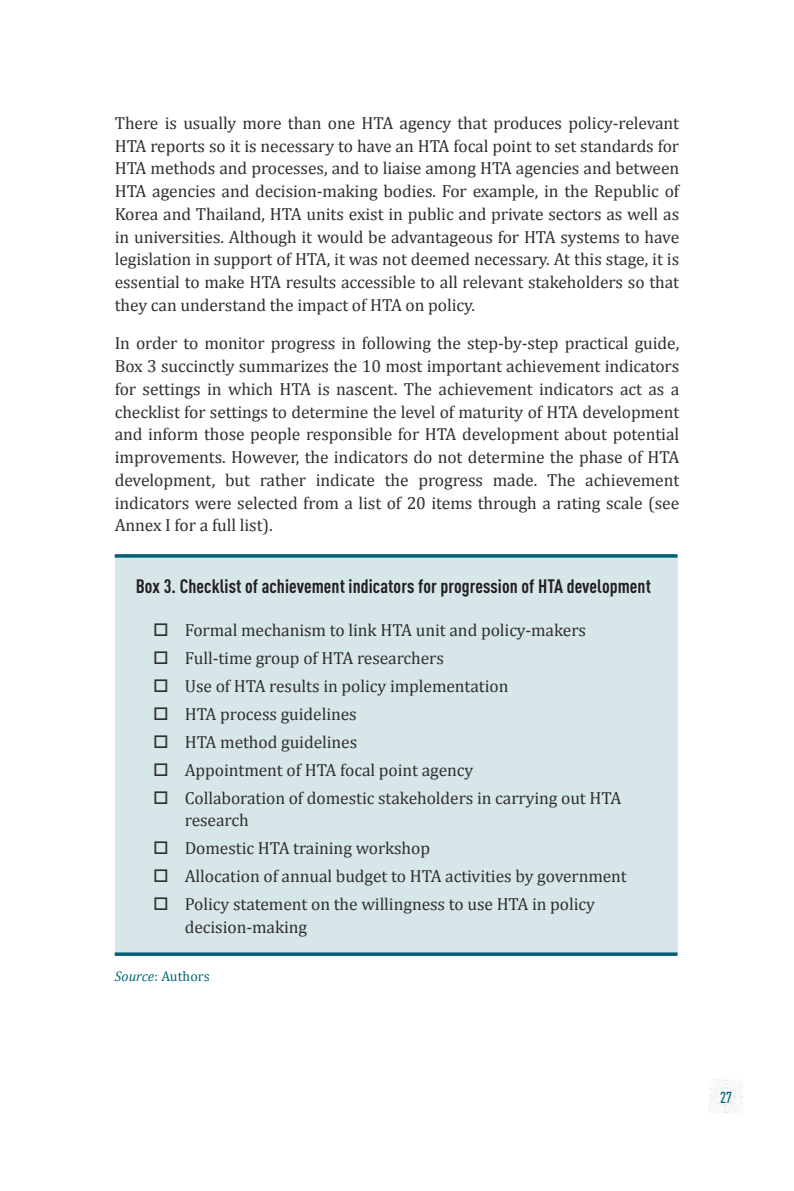
<style>
.page{position:relative;width:794px;height:1191px;background:#fff}
.page>*{position:absolute;margin:0;border:0;box-sizing:border-box;transform-origin:0 0}
.Table_title{font:700 19.25px "DIN Cond";letter-spacing:.005em;color:#231f20}
.Body_text__avp{font:17.5px/22.8px "Cambria";letter-spacing:-.005em;color:#312f30;text-align:justify}
.Bulleted_list_L2_Chk{font:17.5px/22.8px "Cambria";letter-spacing:-.005em;color:#312f30}
.t1{font:500 15.75px "DIN Cond";color:#006072}
.Table_source___notes{font:14px "Cambria";letter-spacing:.005em;color:#006778}
.s1{font-style:italic}
</style>
<div class="page">
<svg style="left:709px;top:1079px;width:34px;height:34px"></svg>
<div style="left:115px;top:556px;width:562px;height:398px;background:#d6e6e9"></div>
<hr style="left:115px;top:554px;width:562px;height:3px;background:#006072">
<svg style="left:115px;top:952px;width:562px;height:4px;background:#1b7181"></svg>
<p class="Body_text__avp" style="left:115px;top:111px;width:566px">There is usually more than one HTA agency that produces policy-relevant HTA reports so it is necessary to have an HTA focal point to set standards for HTA methods and processes, and to liaise among HTA agencies and between HTA agencies and decision-making bodies. For example, in the Republic of Korea and Thailand, HTA units exist in public and private sectors as well as in universities. Although it would be advantageous for HTA systems to have legislation in support of HTA, it was not deemed necessary. At this stage, it is essential to make HTA results accessible to all relevant stakeholders so that they can understand the impact of HTA on policy.</p>
<p class="Body_text__avp" style="left:115px;top:332px;width:566px">In order to monitor progress in following the step-by-step practical guide, Box 3 succinctly summarizes the 10 most important achievement indicators for settings in which HTA is nascent. The achievement indicators act as a checklist for settings to determine the level of maturity of HTA development and inform those people responsible for HTA development about potential improvements. However, the indicators do not determine the phase of HTA development, but rather indicate the progress made. The achievement indicators were selected from a list of 20 items through a rating scale (see Annex I for a full list).</p>
<p class="Table_title" style="left:136px;top:574px;width:517px">Box 3. Checklist of achievement indicators for progression of HTA development</p>
<p class="Bulleted_list_L2_Chk" style="left:153px;top:618px;width:434px">□ Formal mechanism to link HTA unit and policy-makers</p>
<p class="Bulleted_list_L2_Chk" style="left:153px;top:646px;width:292px">□ Full-time group of HTA researchers</p>
<p class="Bulleted_list_L2_Chk" style="left:153px;top:674px;width:357px">□ Use of HTA results in policy implementation</p>
<p class="Bulleted_list_L2_Chk" style="left:153px;top:702px;width:205px">□ HTA process guidelines</p>
<p class="Bulleted_list_L2_Chk" style="left:153px;top:730px;width:205px">□ HTA method guidelines</p>
<p class="Bulleted_list_L2_Chk" style="left:153px;top:758px;width:322px">□ Appointment of HTA focal point agency</p>
<p class="Bulleted_list_L2_Chk" style="left:185px;top:786px;width:438px;text-indent:-32px">□ Collaboration of domestic stakeholders in carrying out HTA research</p>
<p class="Bulleted_list_L2_Chk" style="left:153px;top:837px;width:278px">□ Domestic HTA training workshop</p>
<p class="Bulleted_list_L2_Chk" style="left:153px;top:865px;width:475px">□ Allocation of annual budget to HTA activities by government</p>
<p class="Bulleted_list_L2_Chk" style="left:185px;top:893px;width:412px;text-indent:-32px">□ Policy statement on the willingness to use HTA in policy decision-making</p>
<p class="Table_source___notes" style="left:115px;top:968px;width:96px"><span class="s1">Source</span>: Authors</p>
<p class="t1" style="left:720px;top:1087px;width:14px">27</p>
</div>
